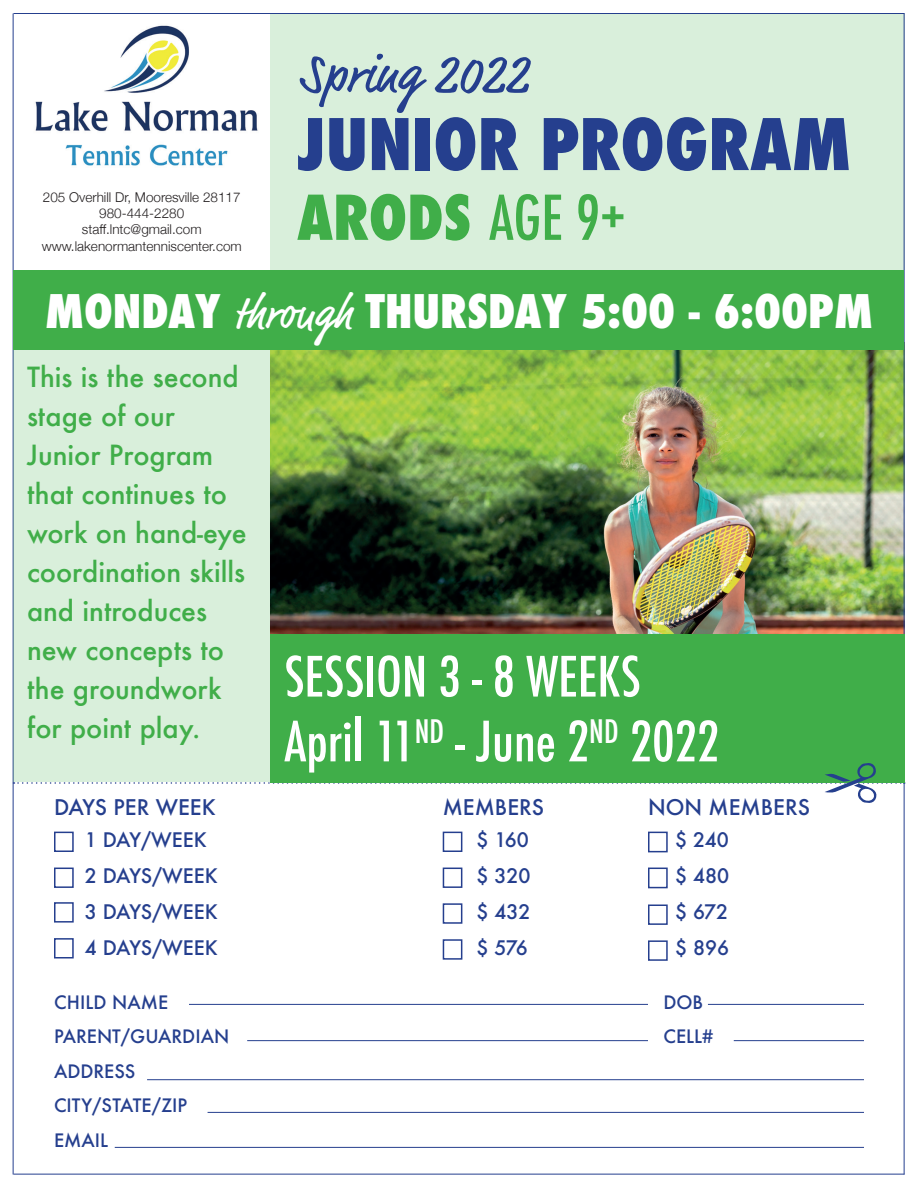
<style>
.page{position:relative;width:918px;height:1188px;background:#fff}
.page>*{position:absolute;margin:0;border:0;box-sizing:border-box;transform-origin:0 0}
.t1{font:800 condensed 69px "Futura";color:#253f8e}
.t2{font:800 condensed 60px "Futura";color:#40ae49}
.t3{font:500 condensed 54px/64.8px "Futura";color:#fff}
.t4{font:54px "Market OT";color:#253f8e}
.t5{font:800 condensed 45px "Futura";color:#fff}
.t6{font:500 27px/39px "Futura";color:#40ae49}
.t7{font:500 21px "Futura";color:#253f8e}
.t8{font:500 19.5px/36px "Futura";color:#253f8e;text-align:justify}
.t9{font:500 18px/34.5px "Futura";color:#253f8e}
.t10{font:300 13.5px/16.2px "Helvetica Neue";color:#231f20;text-align:center}
.s1{font-weight:500}
.s2{font-family:"Market OT";font-weight:400;font-stretch:normal}
</style>
<div class="page">
<img style="left:270px;top:350px;width:634px;height:284px">
<div style="left:270px;top:14px;width:634px;height:256px;background:#d9efdb"></div>
<img style="left:35px;top:25px;width:223px;height:141px">
<hr style="left:14px;top:13px;width:890px;height:1px;background:#253f8e">
<hr style="left:904px;top:14px;width:1px;height:1160px;background:#253f8e">
<hr style="left:13px;top:14px;width:1px;height:1160px;background:#253f8e">
<div style="left:14px;top:350px;width:256px;height:432px;background:#d9efdb"></div>
<div style="left:14px;top:270px;width:890px;height:80px;background:#40ae49"></div>
<hr style="left:189px;top:1004px;width:459px;height:1px;background:#253f8e">
<hr style="left:708px;top:1004px;width:156px;height:1px;background:#253f8e">
<hr style="left:247px;top:1040px;width:401px;height:1px;background:#253f8e">
<hr style="left:734px;top:1040px;width:130px;height:1px;background:#253f8e">
<hr style="left:147px;top:1079px;width:717px;height:1px;background:#253f8e">
<hr style="left:208px;top:1112px;width:656px;height:1px;background:#253f8e">
<hr style="left:115px;top:1147px;width:749px;height:1px;background:#253f8e">
<div style="left:443px;top:832px;width:19px;height:20px;background:#fff;border:2px solid #253f8e"></div>
<div style="left:648px;top:832px;width:20px;height:20px;background:#fff;border:2px solid #253f8e"></div>
<div style="left:443px;top:868px;width:19px;height:20px;background:#fff;border:2px solid #253f8e"></div>
<div style="left:648px;top:868px;width:20px;height:20px;background:#fff;border:2px solid #253f8e"></div>
<div style="left:54px;top:832px;width:20px;height:20px;background:#fff;border:2px solid #253f8e"></div>
<div style="left:54px;top:868px;width:20px;height:20px;background:#fff;border:2px solid #253f8e"></div>
<hr style="left:14px;top:1174px;width:890px;height:1px;background:#253f8e">
<div style="left:54px;top:902px;width:20px;height:21px;background:#fff;border:2px solid #253f8e"></div>
<div style="left:54px;top:938px;width:20px;height:20px;background:#fff;border:2px solid #253f8e"></div>
<div style="left:443px;top:903px;width:19px;height:21px;background:#fff;border:2px solid #253f8e"></div>
<div style="left:443px;top:939px;width:19px;height:21px;background:#fff;border:2px solid #253f8e"></div>
<div style="left:648px;top:904px;width:20px;height:21px;background:#fff;border:2px solid #253f8e"></div>
<div style="left:648px;top:940px;width:20px;height:21px;background:#fff;border:2px solid #253f8e"></div>
<div style="left:270px;top:634px;width:634px;height:149px;background:#40ae49"></div>
<svg style="left:14px;top:760px;width:891px;height:46px"></svg>
<p class="t10" style="left:42px;top:188px;width:202px">205 Overhill Dr, Mooresville 28117<br>980-444-2280 staff.lntc@gmail.com www.lakenormantenniscenter.com</p>
<h3 class="t4" style="left:299px;top:42px;width:232px">Spring 2022</h3>
<h1 class="t1" style="left:298px;top:97px;width:555px">JUNIOR PROGRAM</h1>
<h2 class="t2" style="left:297px;top:177px;width:330px">ARODS <span class="s1">AGE 9+</span></h2>
<h3 class="t5" style="left:45px;top:281px;width:829px">MONDAY <span class="s2">through</span> THURSDAY 5:00 - 6:00PM</h3>
<p class="t6" style="left:27px;top:357px;width:221px">This is the second stage of our<br>Junior Program that continues to work on hand-eye coordination skills and introduces new concepts to the groundwork for point play.</p>
<h3 class="t3" style="left:284px;top:645px;width:436px">SESSION 3 - 8 WEEKS<br>April 11<sup>ND</sup> - June 2<sup>ND</sup> 2022</h3>
<p class="t7" style="left:54px;top:793px;width:163px">DAYS PER WEEK</p>
<p class="t8" style="left:85px;top:822px;width:135px;text-align:left">1 DAY/WEEK<br>2 DAYS/WEEK<br>3 DAYS/WEEK<br>4 DAYS/WEEK</p>
<p class="t7" style="left:443px;top:793px;width:103px">MEMBERS</p>
<p class="t8" style="left:476px;top:822px;width:56px">$ 160 $ 320 $ 432 $ 576</p>
<p class="t7" style="left:648px;top:793px;width:163px">NON MEMBERS</p>
<p class="t8" style="left:675px;top:822px;width:56px">$ 240 $ 480 $ 672 $ 896</p>
<p class="t9" style="left:54px;top:984px;width:177px">CHILD NAME<br>PARENT/GUARDIAN<br>ADDRESS<br>CITY/STATE/ZIP<br>EMAIL</p>
<p class="t9" style="left:663px;top:984px;width:51px">DOB<br>CELL#</p>
</div>
